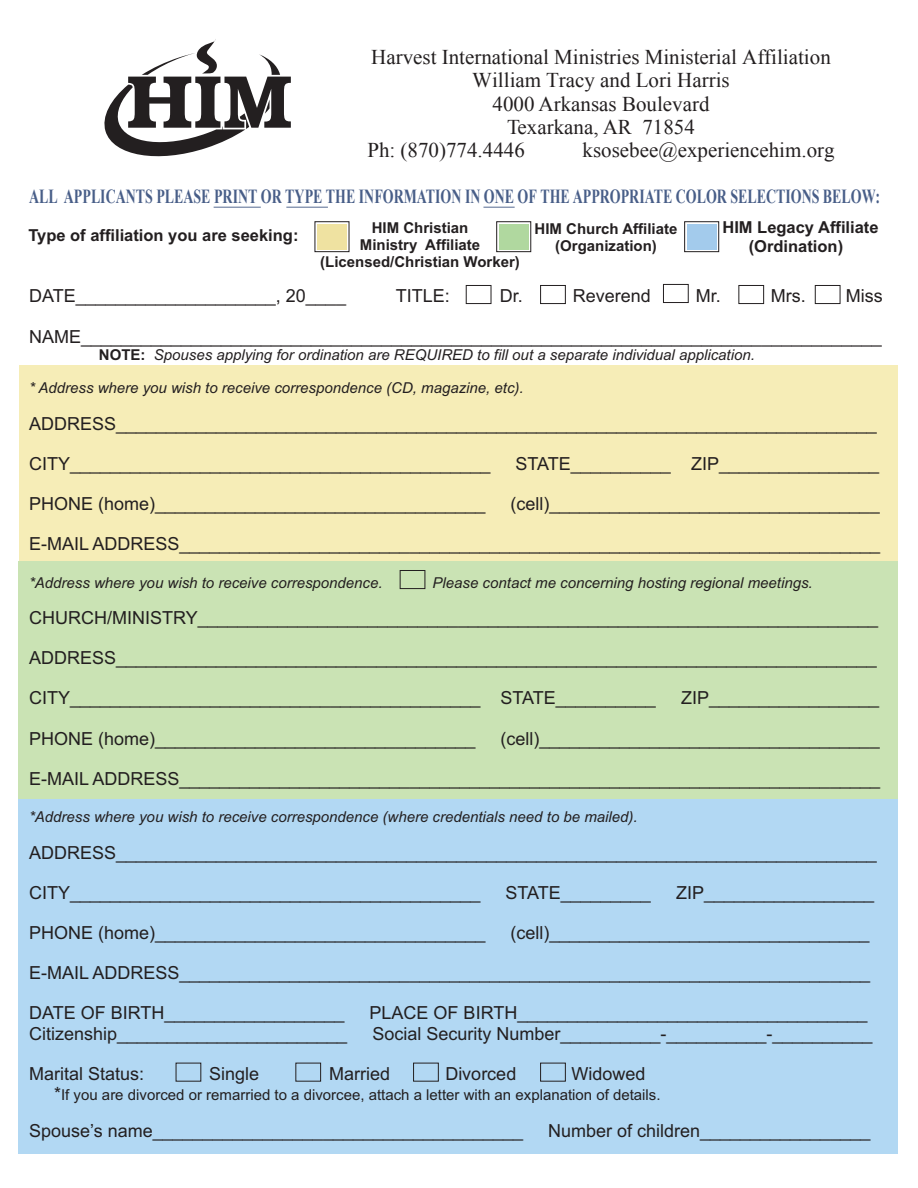
<style>
.page{position:relative;width:918px;height:1188px;background:#fff}
.page>*{position:absolute;margin:0;border:0;box-sizing:border-box;transform-origin:0 0}
.t1{font:21px "Times New Roman";color:#231f20}
.t2{font:700 19.8px "Times New Roman";color:#485e88;scale:.7 1}
.t3{font:18px "Arial";color:#231f20}
.t4{font:700 16.5px/18.5px "Arial";color:#231f20;text-align:center}
.t5{font:italic 15px "Arial";color:#231f20}
.t6{font:700 15px/16.8px "Arial";color:#231f20;text-align:center}
.t7{font:15px "Arial";color:#231f20}
.s1{font-weight:700;font-style:normal}
.s2{font-size:18px}
</style>
<div class="page">
<div style="left:19px;top:798px;width:879px;height:356px;background:#b2d8f3"></div>
<div style="left:19px;top:561px;width:879px;height:237px;background:#cae3b4"></div>
<div style="left:20px;top:365px;width:878px;height:196px;background:#f6edb7"></div>
<div style="left:315px;top:221px;width:34px;height:31px;border:1px solid #231f20"></div>
<div style="left:496px;top:221px;width:35px;height:31px;border:1px solid #231f20"></div>
<div style="left:684px;top:221px;width:35px;height:31px;border:1px solid #231f20"></div>
<div style="left:317px;top:224px;width:30px;height:25px;background:#efe2a1"></div>
<div style="left:499px;top:224px;width:29px;height:25px;background:#b0d89f"></div>
<div style="left:687px;top:224px;width:29px;height:25px;background:#a3cbec"></div>
<div style="left:466px;top:285px;width:25px;height:19px;border:1px solid #231f20"></div>
<div style="left:540px;top:285px;width:26px;height:19px;border:1px solid #231f20"></div>
<div style="left:663px;top:284px;width:26px;height:19px;border:1px solid #231f20"></div>
<div style="left:738px;top:285px;width:26px;height:19px;border:1px solid #231f20"></div>
<div style="left:815px;top:285px;width:25px;height:19px;border:1px solid #231f20"></div>
<div style="left:400px;top:570px;width:25px;height:19px;border:1px solid #231f20"></div>
<div style="left:413px;top:1063px;width:26px;height:19px;border:1px solid #231f20"></div>
<div style="left:540px;top:1063px;width:26px;height:19px;border:1px solid #231f20"></div>
<svg style="left:104px;top:39px;width:187px;height:118px"></svg>
<hr style="left:214px;top:207px;width:47px;height:1px;background:#485e88">
<hr style="left:286px;top:207px;width:42px;height:1px;background:#485e88">
<hr style="left:483px;top:207px;width:32px;height:1px;background:#485e88">
<p class="t1" style="left:371px;top:43px;width:461px">Harvest International Ministries Ministerial Affiliation</p>
<p class="t1" style="left:472px;top:66px;width:259px">William Tracy and Lori Harris</p>
<p class="t1" style="left:493px;top:89px;width:218px">4000 Arkansas Boulevard</p>
<p class="t1" style="left:507px;top:113px;width:189px">Texarkana, AR 71854</p>
<p class="t1" style="left:367px;top:136px;width:159px">Ph: (870)774.4446</p>
<p class="t1" style="left:583px;top:136px;width:254px">ksosebee@experiencehim.org</p>
<p class="t2" style="left:29px;top:183px;width:1217px">ALL APPLICANTS PLEASE PRINT OR TYPE THE INFORMATION IN ONE OF THE APPROPRIATE COLOR SELECTIONS BELOW:</p>
<p class="t4" style="left:28px;top:228px;width:272px">Type of affiliation you are seeking:</p>
<p class="t6" style="left:320px;top:221px;width:201px">HIM Christian<br>Ministry Affiliate (Licensed/Christian Worker)</p>
<p class="t6" style="left:535px;top:222px;width:144px">HIM Church Affiliate (Organization)</p>
<p class="t4" style="left:722px;top:220px;width:158px">HIM Legacy Affiliate (Ordination)</p>
<p class="t3" style="left:29px;top:289px;width:318px">DATE____________________, 20____</p>
<p class="t3" style="left:396px;top:289px;width:56px">TITLE:</p>
<p class="t3" style="left:500px;top:289px;width:24px">Dr.</p>
<p class="t3" style="left:573px;top:289px;width:80px">Reverend</p>
<p class="t3" style="left:696px;top:289px;width:26px">Mr.</p>
<p class="t3" style="left:771px;top:289px;width:36px">Mrs.</p>
<p class="t3" style="left:846px;top:289px;width:38px">Miss</p>
<p class="t3" style="left:29px;top:329px;width:854px">NAME________________________________________________________________________________</p>
<p class="t5" style="left:99px;top:349px;width:658px"><span class="s1">NOTE:</span> Spouses applying for ordination are REQUIRED to fill out a separate individual application.</p>
<p class="t5" style="left:29px;top:382px;width:496px">* Address where you wish to receive correspondence (CD, magazine, etc).</p>
<p class="t3" style="left:29px;top:417px;width:849px">ADDRESS____________________________________________________________________________</p>
<p class="t3" style="left:29px;top:457px;width:463px">CITY__________________________________________</p>
<p class="t3" style="left:515px;top:457px;width:365px">STATE__________ ZIP________________</p>
<p class="t3" style="left:29px;top:497px;width:458px">PHONE (home)_________________________________</p>
<p class="t3" style="left:510px;top:497px;width:371px">(cell)_________________________________</p>
<p class="t3" style="left:29px;top:537px;width:852px">E-MAIL ADDRESS______________________________________________________________________</p>
<p class="t5" style="left:29px;top:577px;width:355px">*Address where you wish to receive correspondence.</p>
<p class="t5" style="left:433px;top:577px;width:382px">Please contact me concerning hosting regional meetings.</p>
<p class="t3" style="left:29px;top:611px;width:851px">CHURCH/MINISTRY____________________________________________________________________</p>
<p class="t3" style="left:29px;top:651px;width:849px">ADDRESS____________________________________________________________________________</p>
<p class="t3" style="left:29px;top:691px;width:628px">CITY_________________________________________ STATE__________</p>
<p class="t3" style="left:681px;top:691px;width:200px">ZIP_________________</p>
<p class="t3" style="left:29px;top:732px;width:448px">PHONE (home)________________________________</p>
<p class="t3" style="left:500px;top:732px;width:381px">(cell)__________________________________</p>
<p class="t3" style="left:29px;top:772px;width:852px">E-MAIL ADDRESS______________________________________________________________________</p>
<p class="t5" style="left:29px;top:811px;width:610px">*Address where you wish to receive correspondence (where credentials need to be mailed).</p>
<p class="t3" style="left:29px;top:846px;width:849px">ADDRESS____________________________________________________________________________</p>
<p class="t3" style="left:29px;top:886px;width:453px">CITY_________________________________________</p>
<p class="t3" style="left:505px;top:886px;width:147px">STATE_________</p>
<p class="t3" style="left:676px;top:886px;width:200px">ZIP_________________</p>
<p class="t3" style="left:29px;top:926px;width:458px">PHONE (home)_________________________________</p>
<p class="t3" style="left:510px;top:926px;width:361px">(cell)________________________________</p>
<p class="t3" style="left:29px;top:966px;width:842px">E-MAIL ADDRESS_____________________________________________________________________</p>
<p class="t3" style="left:29px;top:1006px;width:317px">DATE OF BIRTH__________________</p>
<p class="t3" style="left:370px;top:1006px;width:500px">PLACE OF BIRTH___________________________________</p>
<p class="t3" style="left:29px;top:1027px;width:320px">Citizenship_______________________</p>
<p class="t3" style="left:372px;top:1027px;width:502px">Social Security Number__________-__________-__________</p>
<p class="t3" style="left:29px;top:1067px;width:117px">Marital Status:</p>
<p class="t3" style="left:209px;top:1067px;width:52px">Single</p>
<p class="t3" style="left:329px;top:1067px;width:63px">Married</p>
<p class="t3" style="left:445px;top:1067px;width:73px">Divorced</p>
<p class="t3" style="left:571px;top:1067px;width:76px">Widowed</p>
<p class="t7" style="left:54px;top:1089px;width:608px"><span class="s2">*</span>If you are divorced or remarried to a divorcee, attach a letter with an explanation of details.</p>
<p class="t3" style="left:29px;top:1124px;width:496px">Spouse’s name_____________________________________</p>
<p class="t3" style="left:548px;top:1124px;width:324px">Number of children_________________</p>
</div>
